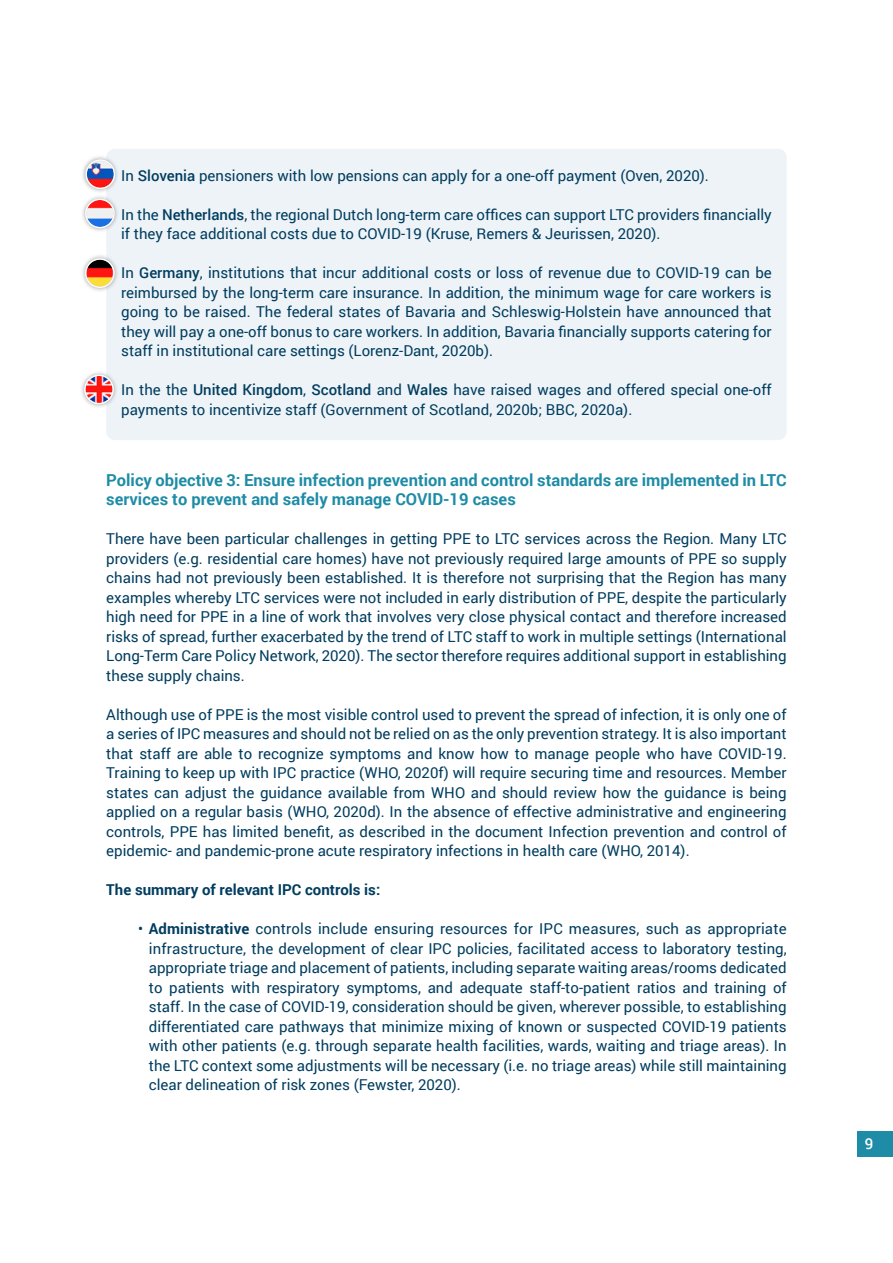
<style>
.page{position:relative;width:893px;height:1263px;background:#fff}
.page>*{position:absolute;margin:0;border:0;box-sizing:border-box;transform-origin:0 0}
.t1{font:700 16.5px/19.5px "Roboto";color:#1e8ca6}
.t2{font:15px/19.5px "Roboto";color:#003d5f;text-align:justify}
.t3{font:700 15px "Roboto";color:#003d5f}
.t4{font:500 15px "Roboto";color:#fff}
.s1{font-weight:500}
.s2{font-weight:700}
</style>
<div class="page">
<div style="left:857px;top:1131px;width:36px;height:26px;background:#1e8ca6"></div>
<div style="left:106px;top:149px;width:681px;height:291px;background:#eef3f7;border-radius:9px"></div>
<div style="left:80px;top:254px;width:39px;height:39px;background:#000;opacity:.37"></div>
<img style="left:86px;top:260px;width:27px;height:27px;border-radius:13px">
<div style="left:85px;top:258px;width:30px;height:30px;border:1px solid #fff;border-radius:50%"></div>
<div style="left:81px;top:194px;width:39px;height:39px;background:#000;opacity:.37"></div>
<img style="left:86px;top:200px;width:27px;height:27px;border-radius:13px">
<div style="left:85px;top:199px;width:30px;height:29px;border:1px solid #fff;border-radius:50%"></div>
<div style="left:81px;top:155px;width:39px;height:39px;background:#000;opacity:.37"></div>
<img style="left:87px;top:161px;width:27px;height:27px;border-radius:13px">
<div style="left:85px;top:159px;width:30px;height:30px;border:1px solid #fff;border-radius:50%"></div>
<div style="left:80px;top:370px;width:39px;height:39px;background:#000;opacity:.37"></div>
<img style="left:86px;top:376px;width:26px;height:27px;border-radius:13px">
<div style="left:84px;top:375px;width:30px;height:29px;border:1px solid #fff;border-radius:50%"></div>
<p class="t2" style="left:121px;top:165px;width:589px">In <span class="s1">Slovenia</span> pensioners with low pensions can apply for a one-off payment (Oven, 2020).</p>
<p class="t2" style="left:121px;top:204px;width:652px">In the <span class="s1">Netherlands</span>, the regional Dutch long-term care offices can support LTC providers financially if they face additional costs due to COVID-19 (Kruse, Remers &amp; Jeurissen, 2020).</p>
<p class="t2" style="left:121px;top:262px;width:652px">In <span class="s1">Germany</span>, institutions that incur additional costs or loss of revenue due to COVID-19 can be reimbursed by the long-term care insurance. In addition, the minimum wage for care workers is going to be raised. The federal states of Bavaria and Schleswig-Holstein have announced that they will pay a one-off bonus to care workers. In addition, Bavaria financially supports catering for staff in institutional care settings (Lorenz-Dant, 2020b).</p>
<p class="t2" style="left:121px;top:379px;width:652px">In the the <span class="s1">United Kingdom</span>, <span class="s1">Scotland</span> and <span class="s1">Wales</span> have raised wages and offered special one-off payments to incentivize staff (Government of Scotland, 2020b; BBC, 2020a).</p>
<p class="t1" style="left:106px;top:469px;width:682px">Policy objective 3: Ensure infection prevention and control standards are implemented in LTC services to prevent and safely manage COVID-19 cases</p>
<p class="t2" style="left:106px;top:529px;width:682px">There have been particular challenges in getting PPE to LTC services across the Region. Many LTC providers (e.g. residential care homes) have not previously required large amounts of PPE so supply chains had not previously been established. It is therefore not surprising that the Region has many examples whereby LTC services were not included in early distribution of PPE, despite the particularly high need for PPE in a line of work that involves very close physical contact and therefore increased risks of spread, further exacerbated by the trend of LTC staff to work in multiple settings (International Long-Term Care Policy Network, 2020). The sector therefore requires additional support in establishing these supply chains.</p>
<p class="t2" style="left:106px;top:704px;width:682px">Although use of PPE is the most visible control used to prevent the spread of infection, it is only one of a series of IPC measures and should not be relied on as the only prevention strategy. It is also important that staff are able to recognize symptoms and know how to manage people who have COVID-19.<br>Training to keep up with IPC practice (WHO, 2020f) will require securing time and resources. Member states can adjust the guidance available from WHO and should review how the guidance is being applied on a regular basis (WHO, 2020d). In the absence of effective administrative and engineering controls, PPE has limited benefit, as described in the document Infection prevention and control of epidemic- and pandemic-prone acute respiratory infections in health care (WHO, 2014).</p>
<p class="t3" style="left:106px;top:879px;width:275px">The summary of relevant IPC controls is:</p>
<p class="t2" style="left:149px;top:919px;width:639px;text-indent:-11px">• <span class="s2">Administrative</span> controls include ensuring resources for IPC measures, such as appropriate infrastructure, the development of clear IPC policies, facilitated access to laboratory testing, appropriate triage and placement of patients, including separate waiting areas/rooms dedicated to patients with respiratory symptoms, and adequate staff-to-patient ratios and training of staff. In the case of COVID-19, consideration should be given, wherever possible, to establishing differentiated care pathways that minimize mixing of known or suspected COVID-19 patients with other patients (e.g. through separate health facilities, wards, waiting and triage areas). In the LTC context some adjustments will be necessary (i.e. no triage areas) while still maintaining clear delineation of risk zones (Fewster, 2020).</p>
<p class="t4" style="left:865px;top:1133px;width:10px">9</p>
</div>
